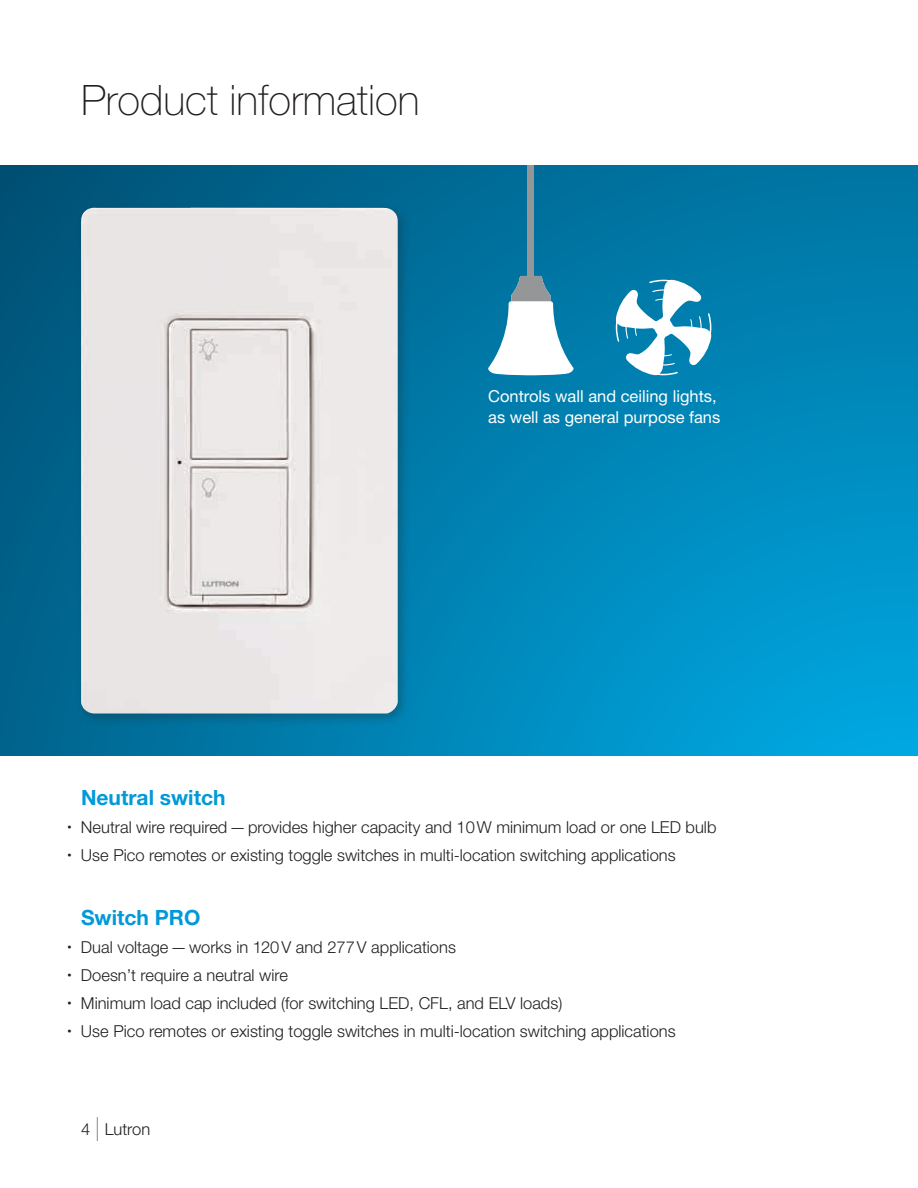
<style>
.page{position:relative;width:918px;height:1188px;background:#fff}
.page>*{position:absolute;margin:0;border:0;box-sizing:border-box;transform-origin:0 0}
.t1{font:100 42px "Helvetica Neue LT Std";color:#231f20}
.t2{font:700 21px "Helvetica Neue LT Std";color:#0099d9}
.t3{font:300 16.5px "Helvetica Neue LT Std";color:#231f20}
.t4{font:16.5px/21px "Helvetica Neue LT Std";color:#fff}
.s1{font-weight:200;font-size:24px}
</style>
<div class="page">
<svg style="left:0;top:165px;width:918px;height:591px;background:#007faf"></svg>
<div style="left:527px;top:165px;width:7px;height:116px;background:#949698"></div>
<svg style="left:488px;top:276px;width:86px;height:99px"></svg>
<svg style="left:615px;top:279px;width:97px;height:97px"></svg>
<div style="left:75px;top:202px;width:336px;height:525px;background:#231f20;opacity:.3"></div>
<img style="left:81px;top:208px;width:317px;height:506px">
<h1 class="t1" style="left:81px;top:76px;width:340px">Product information</h1>
<p class="t4" style="left:488px;top:385px;width:234px">Controls wall and ceiling lights, as well as general purpose fans</p>
<p class="t2" style="left:81px;top:784px;width:146px">Neutral switch</p>
<p class="t3" style="left:68px;top:817px;width:651px"><sup>•</sup> Neutral wire required—provides higher capacity and 10W minimum load or one LED bulb</p>
<p class="t3" style="left:68px;top:845px;width:610px"><sup>•</sup> Use Pico remotes or existing toggle switches in multi-location switching applications</p>
<p class="t2" style="left:81px;top:904px;width:121px">Switch PRO</p>
<p class="t3" style="left:68px;top:937px;width:390px"><sup>•</sup> Dual voltage—works in 120V and 277V applications</p>
<p class="t3" style="left:68px;top:965px;width:222px"><sup>•</sup> Doesn’t require a neutral wire</p>
<p class="t3" style="left:68px;top:993px;width:496px"><sup>•</sup> Minimum load cap included (for switching LED, CFL, and ELV loads)</p>
<p class="t3" style="left:68px;top:1021px;width:610px"><sup>•</sup> Use Pico remotes or existing toggle switches in multi-location switching applications</p>
<p class="t3" style="left:81px;top:1119px;width:71px">4 <span class="s1">|</span> Lutron</p>
</div>
